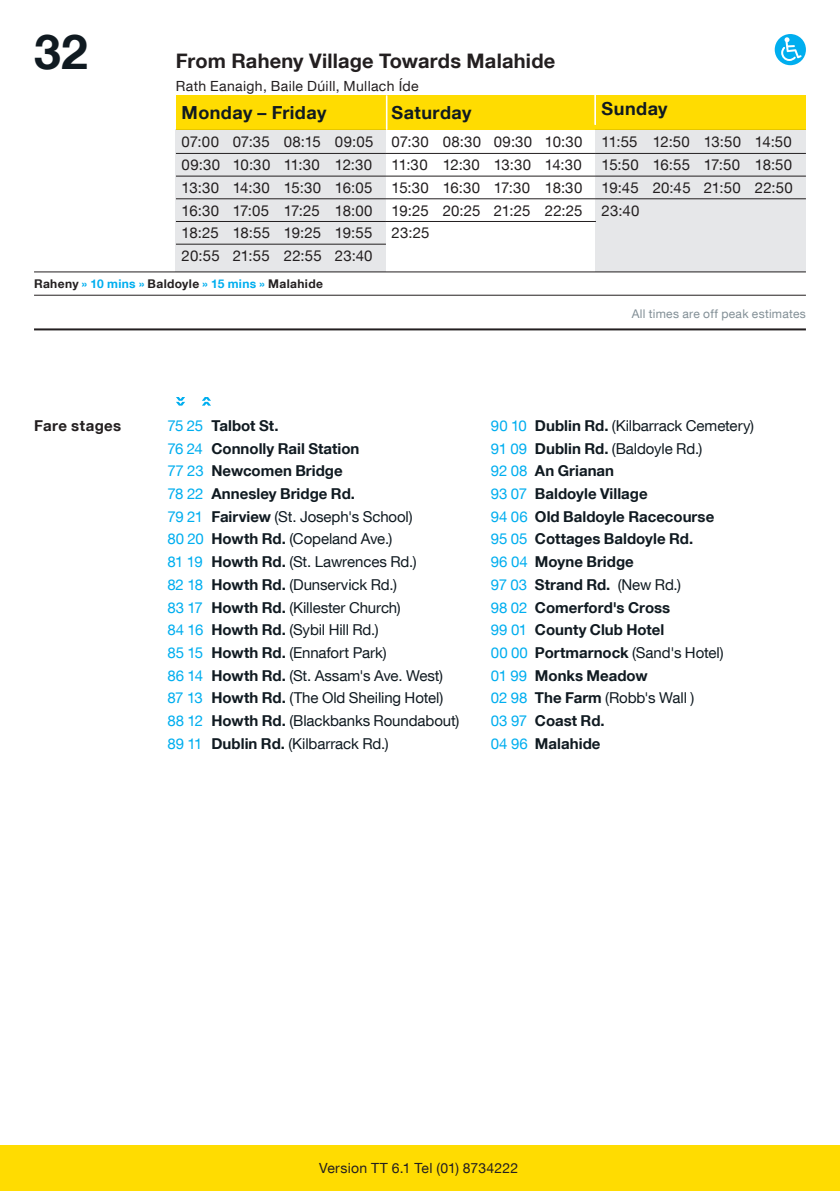
<style>
.page{position:relative;width:840px;height:1191px;background:#fff}
.page>*{position:absolute;margin:0;border:0;box-sizing:border-box;transform-origin:0 0}
.route_number{font:700 48px "Helvetica Neue LT Com";color:#101a21}
.Towards_heading{font:700 20px "Helvetica Neue LT Com";letter-spacing:.01em;color:#231f20}
.Day_Heading{font:700 18px "Helvetica Neue LT Com";letter-spacing:.025em;color:#101a21}
.Fare_Stages{font:15px "Helvetica Neue LT Com";letter-spacing:-.01em;color:#101a21}
.Departure_times_with{font:15px/22.6px "Helvetica Neue LT Com";letter-spacing:.01em;color:#231f20;text-align:justify}
.Fare_Stages-2{font:700 15px "Helvetica Neue LT Com";color:#101a21}
.Fare_Stages_Left_Tit{font:700 15px "Helvetica Neue LT Com";letter-spacing:.03em;color:#231f20}
.Irish_names{font:14px "Helvetica Neue LT Com";letter-spacing:.025em;color:#231f20}
.Operative_date___Gar{font:14px "Helvetica Neue LT Com";letter-spacing:.015em;color:#231f20}
.Interval_times{font:700 12px "Helvetica Neue LT Com";letter-spacing:.03em;color:#231f20}
.Operative_date{font:12px "Helvetica Neue LT Com";letter-spacing:.025em;color:#828f96}
.s1{color:#00aeef}
.s2{font-weight:400;color:#00aeef}
.s3{font-weight:700}
.s4{font-weight:400}
</style>
<div class="page">
<div style="left:176px;top:95px;width:629px;height:34px;background:#ffdc01"></div>
<hr style="left:34px;top:328px;width:771px;height:2px;background:#231f20">
<svg style="left:176px;top:397px;width:9px;height:8px"></svg>
<svg style="left:202px;top:397px;width:9px;height:8px"></svg>
<div style="left:0;top:1145px;width:839px;height:46px;background:#ffdc01"></div>
<hr style="left:594px;top:91px;width:1px;height:34px;background:#fff">
<hr style="left:386px;top:95px;width:1px;height:34px;background:#fff">
<hr style="left:34px;top:271px;width:771px;height:1px;background:#231f20">
<hr style="left:34px;top:295px;width:771px;height:1px;background:#231f20">
<div style="left:595px;top:129px;width:210px;height:143px;background:#e6e7e9"></div>
<hr style="left:595px;top:153px;width:210px;height:1px;background:#231f20">
<hr style="left:595px;top:176px;width:210px;height:1px;background:#231f20">
<hr style="left:595px;top:198px;width:210px;height:1px;background:#231f20">
<hr style="left:386px;top:153px;width:209px;height:1px;background:#231f20">
<hr style="left:386px;top:176px;width:209px;height:1px;background:#231f20">
<hr style="left:386px;top:198px;width:209px;height:1px;background:#231f20">
<hr style="left:386px;top:221px;width:209px;height:1px;background:#231f20">
<div style="left:176px;top:129px;width:210px;height:143px;background:#e6e7e9"></div>
<hr style="left:176px;top:153px;width:210px;height:1px;background:#231f20">
<hr style="left:176px;top:176px;width:210px;height:1px;background:#231f20">
<hr style="left:176px;top:198px;width:210px;height:1px;background:#231f20">
<hr style="left:176px;top:221px;width:210px;height:1px;background:#231f20">
<hr style="left:176px;top:244px;width:210px;height:1px;background:#231f20">
<div style="left:774px;top:34px;width:31px;height:31px;background:#00aeef;border-radius:50%"></div>
<svg style="left:780px;top:37px;width:21px;height:24px"></svg>
<p class="route_number" style="left:34px;top:22px;width:55px">32</p>
<p class="Towards_heading" style="left:176px;top:48px;width:380px">From Raheny Village Towards Malahide</p>
<p class="Irish_names" style="left:176px;top:77px;width:244px">Rath Eanaigh, Baile Dúill, Mullach Íde</p>
<p class="Day_Heading" style="left:181px;top:101px;width:146px">Monday – Friday</p>
<p class="Day_Heading" style="left:391px;top:101px;width:81px">Saturday</p>
<p class="Day_Heading" style="left:601px;top:97px;width:67px">Sunday</p>
<p class="Departure_times_with" style="left:181px;top:130px;width:193px">07:00 07:35 08:15 09:05<br>09:30 10:30 11:30 12:30<br>13:30 14:30 15:30 16:05<br>16:30 17:05 17:25 18:00<br>18:25 18:55 19:25 19:55<br>20:55 21:55 22:55 23:40</p>
<p class="Departure_times_with" style="left:391px;top:130px;width:192px">07:30 08:30 09:30 10:30</p>
<p class="Departure_times_with" style="left:391px;top:153px;width:192px">11:30 12:30 13:30 14:30</p>
<p class="Departure_times_with" style="left:391px;top:176px;width:192px">15:30 16:30 17:30 18:30</p>
<p class="Departure_times_with" style="left:391px;top:198px;width:192px">19:25 20:25 21:25 22:25</p>
<p class="Departure_times_with" style="left:391px;top:221px;width:39px">23:25</p>
<p class="Departure_times_with" style="left:601px;top:130px;width:192px">11:55 12:50 13:50 14:50<br>15:50 16:55 17:50 18:50<br>19:45 20:45 21:50 22:50<br>23:40</p>
<p class="Interval_times" style="left:34px;top:276px;width:290px">Raheny <span class="s1">» 10 mins »</span> Baldoyle <span class="s1">» 15 mins »</span> Malahide</p>
<p class="Operative_date" style="left:631px;top:306px;width:176px">All times are off peak estimates</p>
<p class="Fare_Stages_Left_Tit" style="left:34px;top:416px;width:89px">Fare stages</p>
<p class="Fare_Stages-2" style="left:167px;top:416px;width:113px"><span class="s2">75 25</span> Talbot St.</p>
<p class="Fare_Stages-2" style="left:167px;top:439px;width:193px"><span class="s2">76 24</span> Connolly Rail Station</p>
<p class="Fare_Stages-2" style="left:167px;top:461px;width:177px"><span class="s2">77 23</span> Newcomen Bridge</p>
<p class="Fare_Stages-2" style="left:167px;top:484px;width:189px"><span class="s2">78 22</span> Annesley Bridge Rd.</p>
<p class="Fare_Stages" style="left:167px;top:507px;width:247px"><span class="s1">79 21</span> <span class="s3">Fairview</span> (St. Joseph's School)</p>
<p class="Fare_Stages" style="left:167px;top:530px;width:226px"><span class="s1">80 20</span> <span class="s3">Howth Rd.</span> (Copeland Ave.)</p>
<p class="Fare_Stages" style="left:167px;top:552px;width:250px"><span class="s1">81 19</span> <span class="s3">Howth Rd.</span> (St. Lawrences Rd.)</p>
<p class="Fare_Stages" style="left:167px;top:575px;width:231px"><span class="s1">82 18</span> <span class="s3">Howth Rd.</span> (Dunservick Rd.)</p>
<p class="Fare_Stages" style="left:167px;top:598px;width:235px"><span class="s1">83 17</span> <span class="s3">Howth Rd.</span> (Killester Church)</p>
<p class="Fare_Stages" style="left:167px;top:620px;width:213px"><span class="s1">84 16</span> <span class="s3">Howth Rd.</span> (Sybil Hill Rd.)</p>
<p class="Fare_Stages" style="left:167px;top:643px;width:220px"><span class="s1">85 15</span> <span class="s3">Howth Rd.</span> (Ennafort Park)</p>
<p class="Fare_Stages" style="left:167px;top:666px;width:277px"><span class="s1">86 14</span> <span class="s3">Howth Rd.</span> (St. Assam's Ave. West)</p>
<p class="Fare_Stages" style="left:167px;top:688px;width:277px"><span class="s1">87 13</span> <span class="s3">Howth Rd.</span> (The Old Sheiling Hotel)</p>
<p class="Fare_Stages" style="left:167px;top:711px;width:293px"><span class="s1">88 12</span> <span class="s3">Howth Rd.</span> (Blackbanks Roundabout)</p>
<p class="Fare_Stages" style="left:167px;top:734px;width:222px"><span class="s1">89 11</span> <span class="s3">Dublin Rd.</span> (Kilbarrack Rd.)</p>
<p class="Fare_Stages" style="left:490px;top:416px;width:264px"><span class="s1">90 10</span> <span class="s3">Dublin Rd.</span> (Kilbarrack Cemetery)</p>
<p class="Fare_Stages" style="left:490px;top:439px;width:213px"><span class="s1">91 09</span> <span class="s3">Dublin Rd.</span> (Baldoyle Rd.)</p>
<p class="Fare_Stages-2" style="left:490px;top:461px;width:125px"><span class="s2">92 08</span> An Grianan</p>
<p class="Fare_Stages-2" style="left:490px;top:484px;width:158px"><span class="s2">93 07</span> Baldoyle Village</p>
<p class="Fare_Stages-2" style="left:490px;top:507px;width:225px"><span class="s2">94 06</span> Old Baldoyle Racecourse</p>
<p class="Fare_Stages-2" style="left:490px;top:529px;width:204px"><span class="s2">95 05</span> Cottages Baldoyle Rd.</p>
<p class="Fare_Stages-2" style="left:490px;top:552px;width:144px"><span class="s2">96 04</span> Moyne Bridge</p>
<p class="Fare_Stages-2" style="left:490px;top:575px;width:191px"><span class="s2">97 03</span> Strand Rd. <span class="s4">(New Rd.)</span></p>
<p class="Fare_Stages-2" style="left:490px;top:597px;width:181px"><span class="s2">98 02</span> Comerford's Cross</p>
<p class="Fare_Stages-2" style="left:490px;top:620px;width:175px"><span class="s2">99 01</span> County Club Hotel</p>
<p class="Fare_Stages" style="left:490px;top:643px;width:234px"><span class="s1">00 00</span> <span class="s3">Portmarnock</span> (Sand's Hotel)</p>
<p class="Fare_Stages-2" style="left:490px;top:665px;width:158px"><span class="s2">01 99</span> Monks Meadow</p>
<p class="Fare_Stages" style="left:490px;top:688px;width:205px"><span class="s1">02 98</span> <span class="s3">The Farm</span> (Robb's Wall )</p>
<p class="Fare_Stages-2" style="left:490px;top:711px;width:115px"><span class="s2">03 97</span> Coast Rd.</p>
<p class="Fare_Stages-2" style="left:490px;top:734px;width:111px"><span class="s2">04 96</span> Malahide</p>
<p class="Operative_date___Gar" style="left:319px;top:1159px;width:200px">Version TT 6.1 Tel (01) 8734222</p>
</div>
